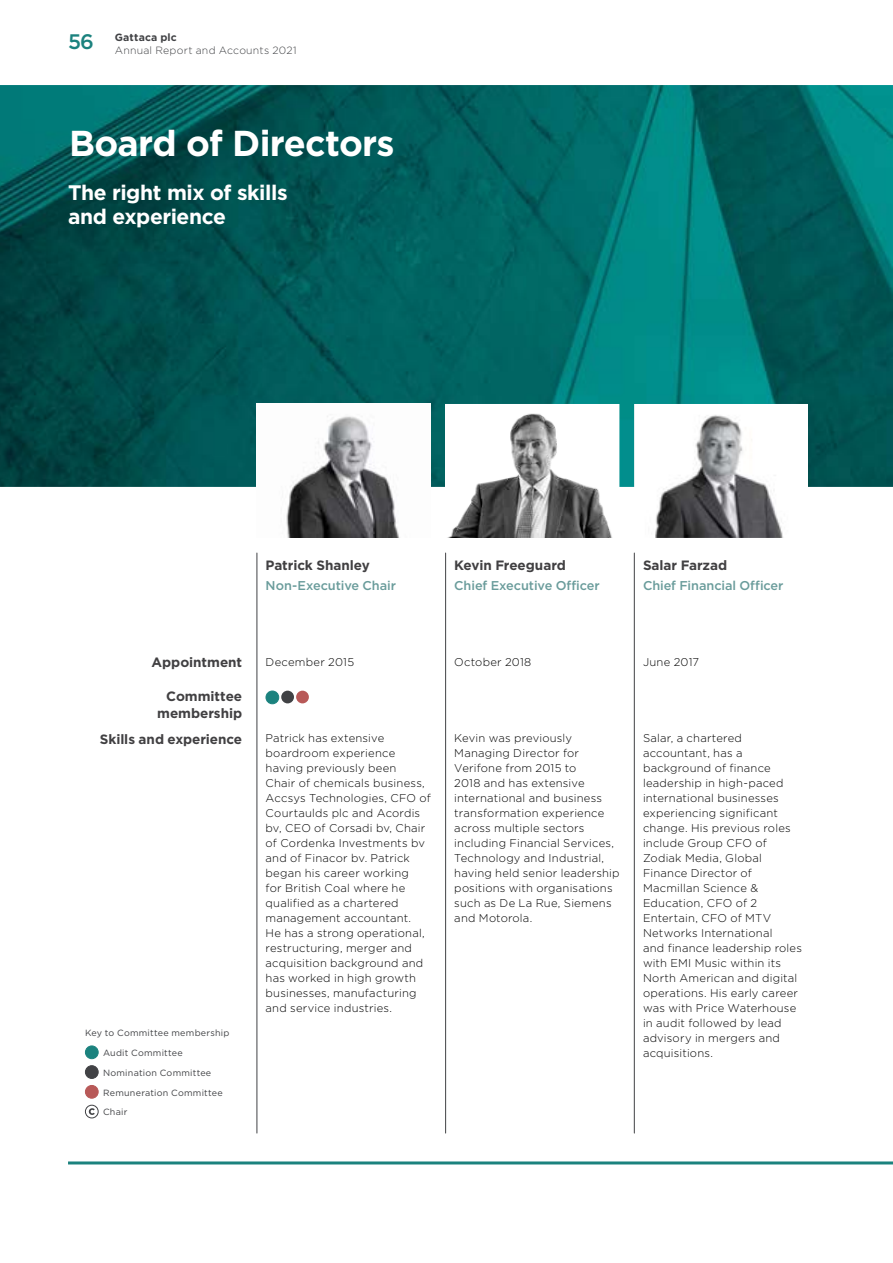
<style>
.page{position:relative;width:893px;height:1263px;background:#fff}
.page>*{position:absolute;margin:0;border:0;box-sizing:border-box;transform-origin:0 0}
.t1{font:700 36px "Gotham";letter-spacing:-.02em;color:#fff}
.t2{font:700 21px/24px "Gotham";letter-spacing:-.02em;color:#fff}
.t3{font:700 13.5px/16.5px "Gotham";letter-spacing:-.005em;color:#414042;text-align:right}
.t4{font:500 12.75px "Gotham";letter-spacing:-.005em;color:#6a9c9b}
.t5{font:300 11.25px/15px "Gotham";letter-spacing:.015em;color:#000}
.t6{font:300 10.5px/12.8px "Gotham";letter-spacing:.025em;color:#414245}
.t7{font:9px/19.8px "Gotham";letter-spacing:.025em;color:#414245}
.s1{font-weight:500;font-size:21px;color:#1b827e}
.s2{font-weight:700}
</style>
<div class="page">
<img style="left:0;top:85px;width:893px;height:402px">
<img style="left:634px;top:404px;width:174px;height:134px">
<img style="left:257px;top:404px;width:174px;height:134px">
<img style="left:445px;top:404px;width:174px;height:134px">
<hr style="left:257px;top:553px;width:1px;height:580px;background:#414245">
<hr style="left:445px;top:553px;width:1px;height:580px;background:#414245">
<hr style="left:634px;top:553px;width:1px;height:580px;background:#414245">
<hr style="left:68px;top:1161px;width:825px;height:3px;background:#1b827e">
<div style="left:281px;top:691px;width:13px;height:12px;background:#414245;border-radius:50%"></div>
<div style="left:296px;top:691px;width:13px;height:12px;background:#b85958;border-radius:50%"></div>
<div style="left:266px;top:691px;width:13px;height:13px;background:#1b827e;border-radius:50%"></div>
<div style="left:266px;top:691px;width:13px;height:13px;border:1px solid #1b827e;border-radius:50%"></div>
<div style="left:85px;top:1046px;width:13px;height:13px;background:#1b827e;border-radius:50%"></div>
<div style="left:85px;top:1045px;width:14px;height:14px;border:1px solid #1b827e;border-radius:50%"></div>
<div style="left:85px;top:1066px;width:13px;height:12px;background:#414245;border-radius:50%"></div>
<div style="left:85px;top:1065px;width:14px;height:14px;border:1px solid #414245;border-radius:50%"></div>
<div style="left:85px;top:1085px;width:13px;height:13px;background:#b85958;border-radius:50%"></div>
<div style="left:85px;top:1085px;width:14px;height:13px;border:1px solid #b85958;border-radius:50%"></div>
<svg style="left:85px;top:1105px;width:13px;height:13px"></svg>
<div style="left:85px;top:1105px;width:14px;height:13px;border:1px solid #414245;border-radius:50%"></div>
<svg style="left:89px;top:1108px;width:6px;height:7px"></svg>
<p class="t6" style="left:115px;top:31px;width:183px;text-indent:-47px"><span class="s1">56</span> <span class="s2">Gattaca plc<br></span>Annual Report and Accounts 2021</p>
<h1 class="t1" style="left:69px;top:120px;width:327px">Board of Directors</h1>
<h2 class="t2" style="left:68px;top:180px;width:221px">The right mix of skills and experience</h2>
<p class="t3" style="left:266px;top:556px;width:106px">Patrick Shanley</p>
<p class="t4" style="left:266px;top:577px;width:132px">Non-Executive Chair</p>
<p class="t3" style="left:454px;top:556px;width:113px">Kevin Freeguard</p>
<p class="t4" style="left:454px;top:577px;width:147px">Chief Executive Officer</p>
<p class="t3" style="left:643px;top:556px;width:86px">Salar Farzad</p>
<p class="t4" style="left:643px;top:577px;width:142px">Chief Financial Officer</p>
<p class="t3" style="left:152px;top:654px;width:92px">Appointment</p>
<p class="t5" style="left:266px;top:654px;width:90px">December 2015</p>
<p class="t5" style="left:454px;top:654px;width:79px">October 2018</p>
<p class="t5" style="left:643px;top:654px;width:58px">June 2017</p>
<p class="t3" style="left:157px;top:688px;width:86px">Committee membership</p>
<p class="t3" style="left:100px;top:731px;width:144px">Skills and experience</p>
<p class="t5" style="left:266px;top:730px;width:167px">Patrick has extensive boardroom experience having previously been<br>Chair of chemicals business,<br>Accsys Technologies, CFO of<br>Courtaulds plc and Acordis bv, CEO of Corsadi bv, Chair of Cordenka Investments bv and of Finacor bv. Patrick began his career working<br>for British Coal where he qualified as a chartered management accountant.<br>He has a strong operational, restructuring, merger and acquisition background and has worked in high growth businesses, manufacturing and service industries.</p>
<p class="t5" style="left:454px;top:730px;width:167px">Kevin was previously<br>Managing Director for<br>Verifone from 2015 to<br>2018 and has extensive international and business transformation experience across multiple sectors including Financial Services,<br>Technology and Industrial, having held senior leadership positions with organisations such as De La Rue, Siemens and Motorola.</p>
<p class="t5" style="left:643px;top:730px;width:160px">Salar, a chartered accountant, has a background of finance leadership in high-paced international businesses experiencing significant change. His previous roles include Group CFO of<br>Zodiak Media, Global<br>Finance Director of<br>Macmillan Science &amp;<br>Education, CFO of 2<br>Entertain, CFO of MTV<br>Networks International<br>and finance leadership roles with EMI Music within its<br>North American and digital operations. His early career was with Price Waterhouse in audit followed by lead advisory in mergers and acquisitions.</p>
<p class="t7" style="left:103px;top:1023px;width:128px;text-indent:-18px">Key to Committee membership<br>Audit Committee<br>Nomination Committee<br>Remuneration Committee<br>Chair</p>
</div>
